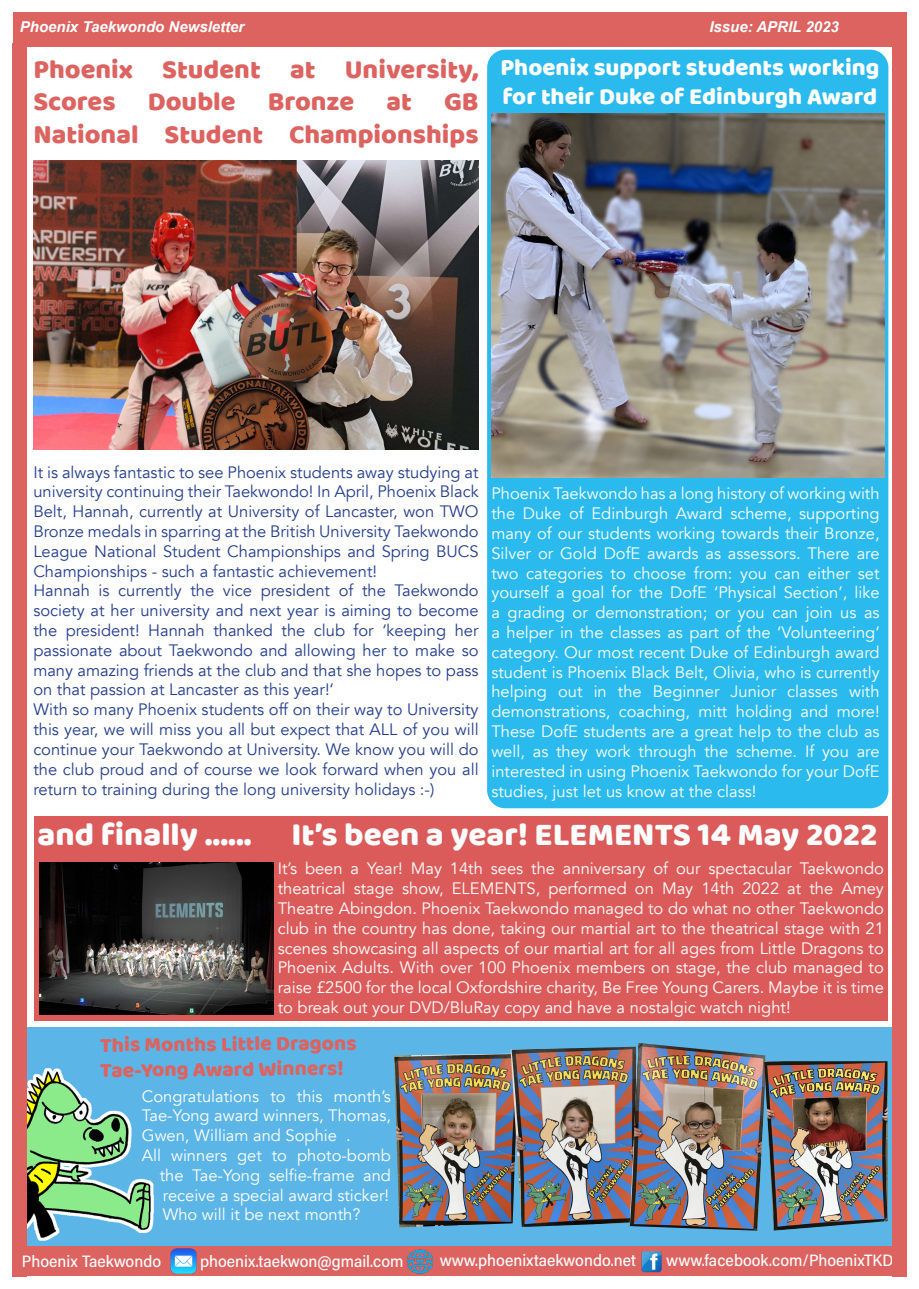
<style>
.page{position:relative;width:919px;height:1289px;background:#fff}
.page>*{position:absolute;margin:0;border:0;box-sizing:border-box;transform-origin:0 0}
.Title_Medium{font:33px "Baloo";color:#fff}
.Title_Small{font:27px/32.4px "Baloo";color:#dc6360;text-align:justify}
.Title_Medium-2{font:24px/28.8px "Baloo";color:#fff}
.Title_Small-2{font:21px/25px "Baloo";color:#dc6360}
.Newsletter_11pt{font:16.5px/19.8px "Avenir";color:#fff;text-align:justify}
.Newsletter_11pt_blue{font:16.5px/19.8px "Avenir";color:#253f8e;text-align:justify}
.t1{font:16.5px "Acumin Variable Concept";color:#fff}
.t2{font:italic 700 15px "Arial";color:#fff}
</style>
<div class="page">
<div style="left:23px;top:1027px;width:875px;height:226px;background:#5bb5e7"></div>
<div style="left:13px;top:43px;width:14px;height:1233px;background:#dc6360"></div>
<div style="left:13px;top:1246px;width:893px;height:30px;background:#dc6360"></div>
<div style="left:13px;top:13px;width:893px;height:34px;background:#dc6360"></div>
<img style="left:641px;top:1251px;width:20px;height:21px">
<img style="left:170px;top:1248px;width:27px;height:26px">
<img style="left:406px;top:1249px;width:27px;height:24px">
<img style="left:27px;top:1068px;width:127px;height:173px">
<div style="left:892px;top:43px;width:14px;height:1233px;background:#dc6360"></div>
<div style="left:487px;top:50px;width:401px;height:758px;background:#2abaed;border-radius:18px"></div>
<div style="left:34px;top:816px;width:853px;height:204px;background:#db5b5a"></div>
<img style="left:394px;top:1053px;width:116px;height:174px">
<img style="left:510px;top:1046px;width:119px;height:180px">
<img style="left:629px;top:1043px;width:136px;height:187px">
<img style="left:764px;top:1061px;width:123px;height:169px">
<img style="left:33px;top:161px;width:445px;height:289px">
<img style="left:491px;top:114px;width:393px;height:363px">
<img style="left:39px;top:862px;width:234px;height:152px">
<p class="t2" style="left:20px;top:17px;width:226px">Phoenix Taekwondo Newsletter</p>
<p class="t2" style="left:709px;top:17px;width:131px">Issue: APRIL 2023</p>
<p class="Title_Small" style="left:33px;top:52px;width:447px">Phoenix Student at University, Scores Double Bronze at GB National Student Championships</p>
<p class="Title_Medium-2" style="left:500px;top:52px;width:380px">Phoenix support students working for their Duke of Edinburgh Award</p>
<p class="Newsletter_11pt_blue" style="left:33px;top:462px;width:447px">It is always fantastic to see Phoenix students away studying at university continuing their Taekwondo! In April, Phoenix Black Belt, Hannah, currently at University of Lancaster, won TWO Bronze medals in sparring at the British University Taekwondo League National Student Championships and Spring BUCS Championships - such a fantastic achievement!</p>
<p class="Newsletter_11pt_blue" style="left:33px;top:581px;width:447px">Hannah is currently the vice president of the Taekwondo society at her university and next year is aiming to become the president! Hannah thanked the club for ‘keeping her passionate about Taekwondo and allowing her to make so many amazing friends at the club and that she hopes to pass on that passion at Lancaster as this year!‘</p>
<p class="Newsletter_11pt_blue" style="left:33px;top:700px;width:447px">With so many Phoenix students off on their way to University this year, we will miss you all but expect that ALL of you will continue your Taekwondo at University. We know you will do the club proud and of course we look forward when you all return to training during the long university holidays :-)</p>
<p class="Newsletter_11pt" style="left:491px;top:484px;width:389px">Phoenix Taekwondo has a long history of working with the Duke of Edinburgh Award scheme, supporting many of our students working towards their Bronze, Silver or Gold DofE awards as assessors. There are two categories to choose from: you can either set yourself a goal for the DofE ‘Physical Section’, like a grading or demonstration; or you can join us as a helper in the classes as part of the ‘Volunteering‘ category. Our most recent Duke of Edinburgh award student is Phoenix Black Belt, Olivia, who is currently helping out in the Beginner Junior classes with demonstrations, coaching, mitt holding and more!<br>These DofE students are a great help to the club as well, as they work through the scheme. If you are interested in using Phoenix Taekwondo for your DofE studies, just let us know at the class!</p>
<p class="Title_Medium" style="left:38px;top:814px;width:841px">and finally ...... It’s been a year! ELEMENTS 14 May 2022</p>
<p class="Newsletter_11pt" style="left:278px;top:859px;width:607px">It’s been a Year! May 14th sees the anniversary of our spectacular Taekwondo theatrical stage show, ELEMENTS, performed on May 14th 2022 at the Amey Theatre Abingdon. Phoenix Taekwondo managed to do what no other Taekwondo club in the country has done, taking our martial art to the theatrical stage with 21 scenes showcasing all aspects of our martial art for all ages from Little Dragons to Phoenix Adults. With over 100 Phoenix members on stage, the club managed to raise £2500 for the local Oxfordshire charity, Be Free Young Carers. Maybe it is time to break out your DVD/BluRay copy and have a nostalgic watch night!</p>
<p class="Title_Small-2" style="left:99px;top:1033px;width:258px;rotate:-1deg">This Months Little Dragons<br>Tae-Yong Award Winners!</p>
<p class="Newsletter_11pt" style="left:142px;top:1086px;width:250px">Congratulations to this month’s Tae-Yong award winners, Thomas, Gwen, William and Sophie .</p>
<p class="Newsletter_11pt" style="left:160px;top:1145px;width:233px;text-indent:-18px">All winners get to photo-bomb the Tae-Yong selfie-frame and receive a special award sticker!</p>
<p class="Newsletter_11pt" style="left:163px;top:1204px;width:199px">Who will it be next month?</p>
<p class="t1" style="left:22px;top:1249px;width:141px">Phoenix Taekwondo</p>
<p class="t1" style="left:200px;top:1249px;width:205px">phoenix.taekwon@gmail.com</p>
<p class="t1" style="left:439px;top:1248px;width:198px">www.phoenixtaekwondo.net</p>
<p class="t1" style="left:666px;top:1249px;width:228px">www.facebook.com/PhoenixTKD</p>
</div>
